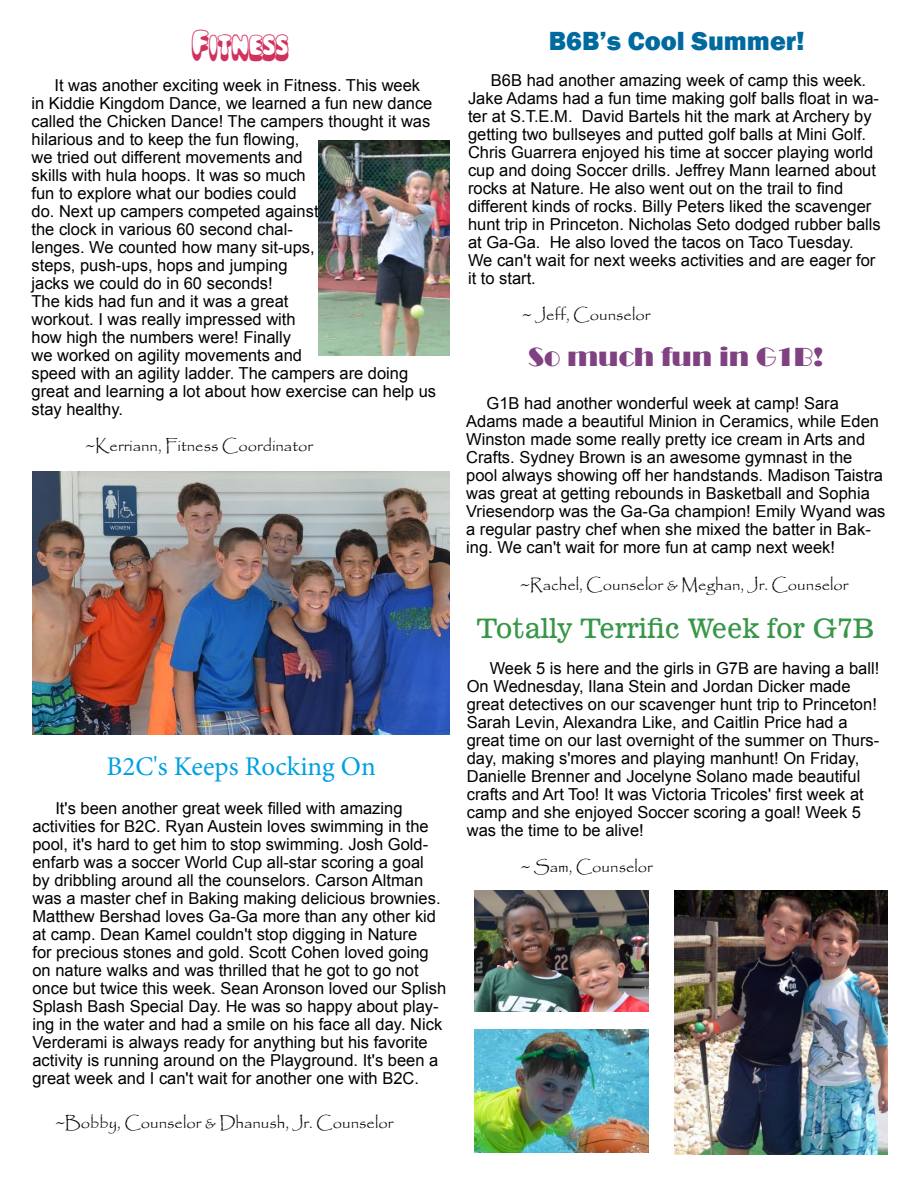
<style>
.page{position:relative;width:918px;height:1188px;background:#fff}
.page>*{position:absolute;margin:0;border:0;box-sizing:border-box;transform-origin:0 0}
.t1{font:27px "News 701 BT Roman A";color:#389649}
.t2{font:27px "Minion Pro";color:#00a0e1}
.t3{font:800 27px "Franklin Gothic";color:#006a9f}
.t4{font:27px "Broadway";color:#7f4181}
.t5{font:27px "Magical Mystery Tour Outline Sh";color:#d0325e}
.t6{font:16.5px/18px "Arial";color:#000}
.t7{font:16.5px "Papyrus";color:#000}
</style>
<div class="page">
<img style="left:32px;top:472px;width:418px;height:263px">
<img style="left:318px;top:140px;width:131px;height:215px">
<img style="left:674px;top:890px;width:213px;height:264px">
<img style="left:474px;top:890px;width:175px;height:122px">
<img style="left:474px;top:1030px;width:175px;height:123px">
<h1 class="t5" style="left:192px;top:27px;width:98px">Fitness</h1>
<p class="t6" style="left:32px;top:77px;width:406px;text-indent:23px">It was another exciting week in Fitness. This week in Kiddie Kingdom Dance, we learned a fun new dance called the Chicken Dance! The campers thought it was hilarious and to keep the fun flowing,<br>we tried out different movements and<br>skills with hula hoops. It was so much<br>fun to explore what our bodies could<br>do. Next up campers competed against<br>the clock in various 60 second chal-<br>lenges. We counted how many sit-ups,<br>steps, push-ups, hops and jumping<br>jacks we could do in 60 seconds!<br>The kids had fun and it was a great<br>workout. I was really impressed with<br>how high the numbers were! Finally<br>we worked on agility movements and<br>speed with an agility ladder. The campers are doing great and learning a lot about how exercise can help us stay healthy.</p>
<p class="t7" style="left:86px;top:436px;width:229px">~Kerriann, Fitness Coordinator</p>
<h1 class="t2" style="left:106px;top:748px;width:271px">B2C's Keeps Rocking On</h1>
<p class="t6" style="left:32px;top:800px;width:415px;text-indent:23px">It's been another great week filled with amazing activities for B2C. Ryan Austein loves swimming in the pool, it's hard to get him to stop swimming. Josh Gold&shy;enfarb was a soccer World Cup all-star scoring a goal<br>by dribbling around all the counselors. Carson Altman was a master chef in Baking making delicious brownies.<br>Matthew Bershad loves Ga-Ga more than any other kid at camp. Dean Kamel couldn't stop digging in Nature<br>for precious stones and gold. Scott Cohen loved going on nature walks and was thrilled that he got to go not once but twice this week. Sean Aronson loved our Splish Splash Bash Special Day. He was so happy about play&shy;ing in the water and had a smile on his face all day. Nick Verderami is always ready for anything but his favorite activity is running around on the Playground. It's been a great week and I can't wait for another one with B2C.</p>
<p class="t7" style="left:55px;top:1112px;width:339px">~Bobby, Counselor &amp; Dhanush, Jr. Counselor</p>
<h1 class="t3" style="left:549px;top:23px;width:257px">B6B’s Cool Summer!</h1>
<p class="t6" style="left:468px;top:71px;width:414px;text-indent:23px">B6B had another amazing week of camp this week.<br>Jake Adams had a fun time making golf balls float in wa&shy;ter at S.T.E.M. David Bartels hit the mark at Archery by getting two bullseyes and putted golf balls at Mini Golf.<br>Chris Guarrera enjoyed his time at soccer playing world cup and doing Soccer drills. Jeffrey Mann learned about rocks at Nature. He also went out on the trail to find different kinds of rocks. Billy Peters liked the scavenger hunt trip in Princeton. Nicholas Seto dodged rubber balls at Ga-Ga. He also loved the tacos on Taco Tuesday.<br>We can't wait for next weeks activities and are eager for it to start.</p>
<p class="t7" style="left:522px;top:305px;width:130px">~ Jeff, Counselor</p>
<h1 class="t4" style="left:528px;top:342px;width:297px">So much fun in G1B!</h1>
<p class="t6" style="left:466px;top:395px;width:421px;text-indent:20px">G1B had another wonderful week at camp! Sara Adams made a beautiful Minion in Ceramics, while Eden Winston made some really pretty ice cream in Arts and Crafts. Sydney Brown is an awesome gymnast in the pool always showing off her handstands. Madison Taistra was great at getting rebounds in Basketball and Sophia Vriesendorp was the Ga-Ga champion! Emily Wyand was a regular pastry chef when she mixed the batter in Bak&shy;ing. We can't wait for more fun at camp next week!</p>
<p class="t7" style="left:520px;top:574px;width:330px">~Rachel, Counselor &amp; Meghan, Jr. Counselor</p>
<h1 class="t1" style="left:476px;top:612px;width:399px">Totally Terrific Week for G7B</h1>
<p class="t6" style="left:467px;top:659px;width:414px;text-indent:23px">Week 5 is here and the girls in G7B are having a ball!<br>On Wednesday, Ilana Stein and Jordan Dicker made great detectives on our scavenger hunt trip to Princeton!<br>Sarah Levin, Alexandra Like, and Caitlin Price had a great time on our last overnight of the summer on Thurs&shy;day, making s'mores and playing manhunt! On Friday, Danielle Brenner and Jocelyne Solano made beautiful crafts and Art Too! It was Victoria Tricoles' first week at camp and she enjoyed Soccer scoring a goal! Week 5 was the time to be alive!</p>
<p class="t7" style="left:521px;top:857px;width:133px">~ Sam, Counselor</p>
</div>
